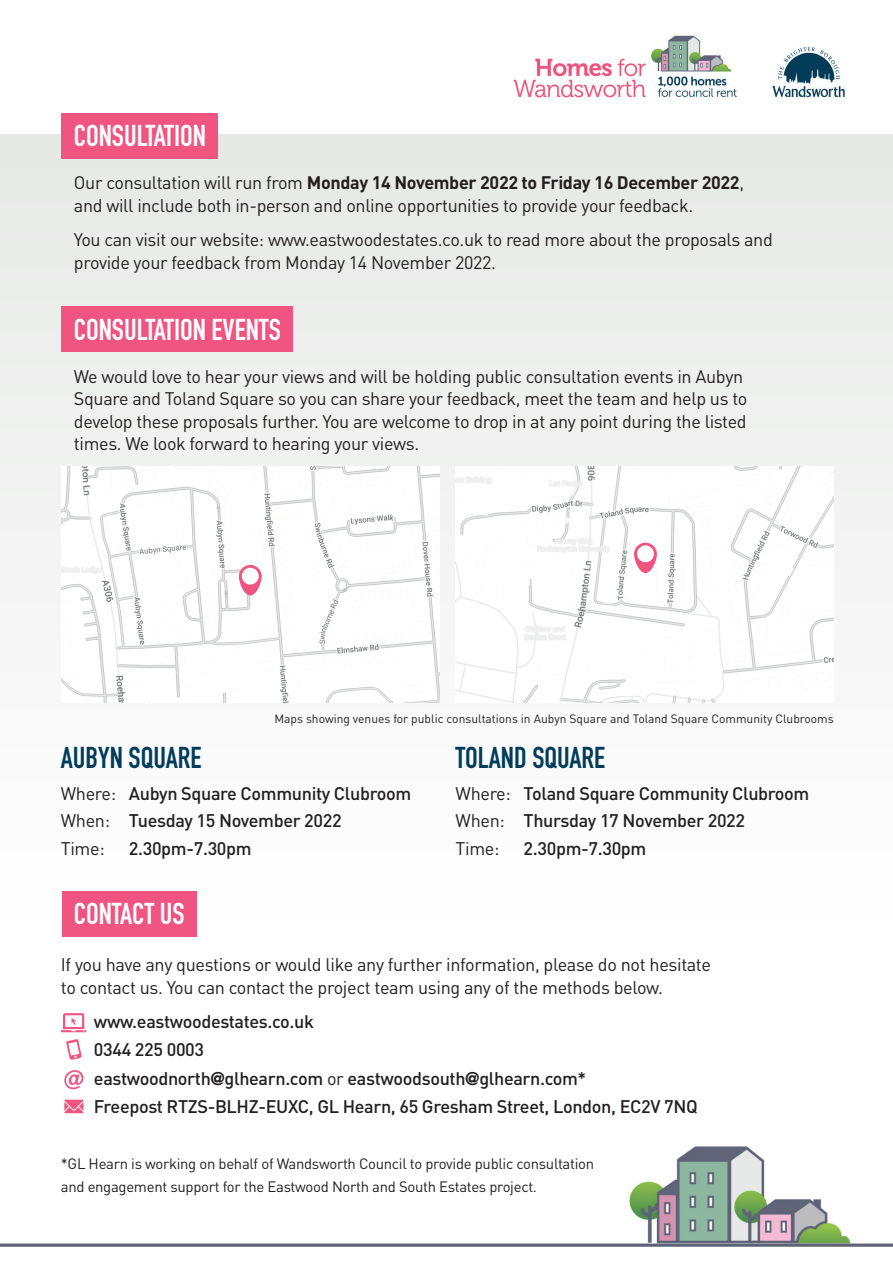
<style>
.page{position:relative;width:893px;height:1263px;background:#fff}
.page>*{position:absolute;margin:0;border:0;box-sizing:border-box;transform-origin:0 0}
.t1{font:700 29.7px "DIN Condensed";color:#fff}
.t2{font:700 29.7px "DIN Condensed";color:#013d5a}
.t3{font:18px/22.5px "DIN";letter-spacing:-.02em;color:#231f20}
.t4{font:500 18px/27.6px "DIN";letter-spacing:-.02em;color:#231f20}
.t5{font:14.85px/22.4px "DIN";letter-spacing:-.02em;color:#231f20}
.t6{font:12px "DIN";color:#231f20}
.s1{font-weight:700}
.s2{font-weight:400}
.s3{font-family:"Helvetica Neue";font-weight:800}
</style>
<div class="page">
<div style="left:0;top:134px;width:893px;height:784px;background:linear-gradient(to right,#f2f2f1,#f2f3f2)"></div>
<img style="left:513px;top:35px;width:332px;height:63px">
<div style="left:62px;top:307px;width:231px;height:45px;background:#f05480"></div>
<svg style="left:0;top:1243px;width:893px;height:4px;background:#7f8292"></svg>
<img style="left:61px;top:467px;width:378px;height:236px">
<img style="left:456px;top:467px;width:377px;height:236px">
<svg style="left:239px;top:565px;width:23px;height:30px"></svg>
<div style="left:242px;top:568px;width:17px;height:17px;background:#fff;border-radius:50%"></div>
<svg style="left:634px;top:543px;width:23px;height:30px"></svg>
<div style="left:637px;top:545px;width:17px;height:17px;background:#fff;border-radius:50%"></div>
<div style="left:62px;top:113px;width:156px;height:45px;background:#f05480"></div>
<div style="left:62px;top:891px;width:135px;height:45px;background:#f05480"></div>
<svg style="left:61px;top:1013px;width:25px;height:19px"></svg>
<svg style="left:66px;top:1039px;width:16px;height:21px"></svg>
<svg style="left:64px;top:1100px;width:19px;height:13px"></svg>
<svg style="left:64px;top:1070px;width:20px;height:19px"></svg>
<img style="left:620px;top:1146px;width:272px;height:101px">
<h1 class="t1" style="left:74px;top:116px;width:134px">CONSULTATION</h1>
<p class="t3" style="left:74px;top:171px;width:672px">Our consultation will run from <span class="s1">Monday 14 November 2022 to Friday 16 December 2022</span>, and will include both in-person and online opportunities to provide your feedback.</p>
<p class="t3" style="left:74px;top:228px;width:700px">You can visit our website: www.eastwoodestates.co.uk to read more about the proposals and provide your feedback from Monday 14 November 2022.</p>
<h1 class="t1" style="left:74px;top:310px;width:208px">CONSULTATION EVENTS</h1>
<p class="t3" style="left:74px;top:364px;width:675px">We would love to hear your views and will be holding public consultation events in Aubyn Square and Toland Square so you can share your feedback, meet the team and help us to develop these proposals further. You are welcome to drop in at any point during the listed times. We look forward to hearing your views.</p>
<p class="t6" style="left:274px;top:711px;width:561px">Maps showing venues for public consultations in Aubyn Square and Toland Square Community Clubrooms</p>
<h1 class="t2" style="left:61px;top:737px;width:142px">AUBYN SQUARE</h1>
<p class="t4" style="left:61px;top:779px;width:352px"><span class="s2">Where:</span> Aubyn Square Community Clubroom<br><span class="s2">When:</span> Tuesday 15 November 2022<br><span class="s2">Time:</span></p>
<p class="t4" style="left:129px;top:834px;width:124px">2.30pm-7.30pm</p>
<h1 class="t1" style="left:74px;top:894px;width:112px">CONTACT US</h1>
<h1 class="t2" style="left:456px;top:737px;width:151px">TOLAND SQUARE</h1>
<p class="t4" style="left:456px;top:779px;width:355px"><span class="s2">Where:</span> Toland Square Community Clubroom<br><span class="s2">When:</span> Thursday 17 November 2022<br><span class="s2">Time:</span></p>
<p class="t4" style="left:524px;top:834px;width:124px">2.30pm-7.30pm</p>
<p class="t3" style="left:61px;top:953px;width:652px">If you have any questions or would like any further information, please do not hesitate to contact us. You can contact the project team using any of the methods below.</p>
<p class="t4" style="left:94px;top:1007px;width:605px;line-height:28.3px">www.eastwoodestates.co.uk<br>0344 225 0003<br>eastwoodnorth<span class="s3">@</span>glhearn.com <span class="s2">or</span> eastwoodsouth<span class="s3">@</span>glhearn.com*<br>Freepost RTZS-BLHZ-EUXC, GL Hearn, 65 Gresham Street, London, EC2V 7NQ</p>
<p class="t5" style="left:61px;top:1152px;width:535px">*GL Hearn is working on behalf of Wandsworth Council to provide public consultation and engagement support for the Eastwood North and South Estates project.</p>
</div>
